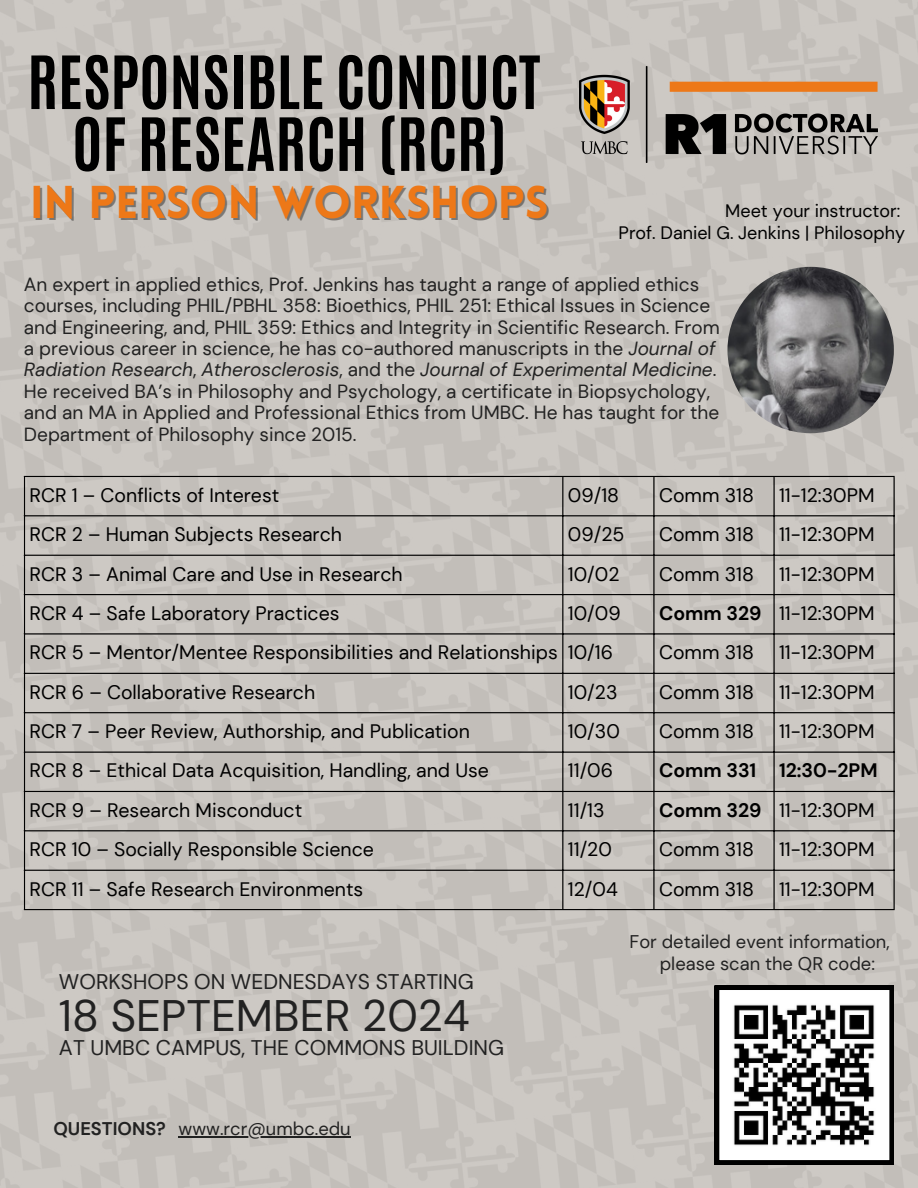
<style>
.page{position:relative;width:918px;height:1188px;background:#c6c2bd}
.page>*{position:absolute;margin:0;border:0;box-sizing:border-box;transform-origin:0 0}
.t1{font:700 62.4px/61.8px "Antonio";color:#000;text-align:center}
.t2{font:900 45px "Lovelo";color:#ed7818}
.t3{font:43.95px "DM Sans";color:#222}
.t4{font:21.15px "DM Sans";color:#222}
.t5{font:19.5px "DM Sans";color:#000}
.t6{font:700 19.5px "DM Sans";color:#000}
.t7{font:19.05px/21.3px "DM Sans";color:#222}
.t8{font:18.3px "DM Sans";color:#222}
.t9{font:700 18.3px "DM Sans";color:#222}
.t10{font:18px "DM Sans";color:#000}
.s1{font-style:italic}
</style>
<div class="page">
<img style="left:579px;top:67px;width:298px;height:96px">
<svg style="left:715px;top:986px;width:179px;height:178px"></svg>
<hr style="left:24px;top:477px;width:1px;height:432px;background:#000">
<hr style="left:562px;top:477px;width:1px;height:432px;background:#000">
<hr style="left:653px;top:477px;width:2px;height:432px;background:#000">
<hr style="left:773px;top:477px;width:2px;height:432px;background:#000">
<hr style="left:894px;top:477px;width:1px;height:432px;background:#000">
<hr style="left:24px;top:476px;width:871px;height:1px;background:#000">
<hr style="left:24px;top:515px;width:871px;height:1px;background:#000">
<hr style="left:24px;top:555px;width:871px;height:1px;background:#000">
<hr style="left:24px;top:594px;width:871px;height:1px;background:#000">
<hr style="left:24px;top:633px;width:871px;height:2px;background:#000">
<hr style="left:24px;top:673px;width:871px;height:1px;background:#000">
<hr style="left:24px;top:712px;width:871px;height:1px;background:#000">
<hr style="left:24px;top:752px;width:871px;height:1px;background:#000">
<hr style="left:24px;top:791px;width:871px;height:1px;background:#000">
<hr style="left:24px;top:830px;width:871px;height:1px;background:#000">
<hr style="left:24px;top:870px;width:871px;height:1px;background:#000">
<hr style="left:24px;top:909px;width:871px;height:1px;background:#000">
<hr style="left:179px;top:1136px;width:172px;height:1px;background:#222">
<img style="left:727px;top:267px;width:167px;height:166px;border-radius:50%">
<h1 class="t1" style="left:27px;top:52px;width:514px">RESPONSIBLE CONDUCT<br>OF RESEARCH (RCR)</h1>
<p class="t2" style="left:30px;top:184px;width:520px">IN PERSON WORKSHOPS</p>
<p class="t10" style="left:725px;top:199px;width:177px">Meet your instructor:</p>
<h6 class="t10" style="left:619px;top:221px;width:288px">Prof. Daniel G. Jenkins | Philosophy</h6>
<h4 class="t7" style="left:24px;top:274px;width:697px">An expert in applied ethics, Prof. Jenkins has taught a range of applied ethics courses, including PHIL/PBHL 358: Bioethics, PHIL 251: Ethical Issues in Science and Engineering, and, PHIL 359: Ethics and Integrity in Scientific Research. From a previous career in science, he has co-authored manuscripts in the <span class="s1">Journal of Radiation Research</span>, <span class="s1">Atherosclerosis</span>, and the <span class="s1">Journal of Experimental Medicine</span>.<br>He received BA’s in Philosophy and Psychology, a certificate in Biopsychology, and an MA in Applied and Professional Ethics from UMBC. He has taught for the Department of Philosophy since 2015.</h4>
<p class="t5" style="left:30px;top:482px;width:251px">RCR 1 – Conflicts of Interest</p>
<p class="t5" style="left:568px;top:482px;width:53px">09/18</p>
<h5 class="t5" style="left:659px;top:482px;width:96px">Comm 318</h5>
<p class="t5" style="left:779px;top:482px;width:97px">11-12:30PM</p>
<p class="t5" style="left:30px;top:522px;width:314px">RCR 2 – Human Subjects Research</p>
<p class="t5" style="left:568px;top:522px;width:58px">09/25</p>
<p class="t5" style="left:659px;top:522px;width:96px">Comm 318</p>
<p class="t5" style="left:779px;top:522px;width:97px">11-12:30PM</p>
<p class="t5" style="left:30px;top:561px;width:375px">RCR 3 – Animal Care and Use in Research</p>
<p class="t5" style="left:568px;top:561px;width:53px">10/02</p>
<p class="t5" style="left:659px;top:561px;width:96px">Comm 318</p>
<p class="t5" style="left:779px;top:561px;width:97px">11-12:30PM</p>
<p class="t5" style="left:30px;top:601px;width:312px">RCR 4 – Safe Laboratory Practices</p>
<p class="t5" style="left:568px;top:601px;width:54px">10/09</p>
<p class="t6" style="left:659px;top:601px;width:104px">Comm 329</p>
<p class="t5" style="left:779px;top:601px;width:97px">11-12:30PM</p>
<p class="t5" style="left:30px;top:640px;width:530px">RCR 5 – Mentor/Mentee Responsibilities and Relationships</p>
<p class="t5" style="left:568px;top:640px;width:47px">10/16</p>
<p class="t5" style="left:659px;top:640px;width:96px">Comm 318</p>
<p class="t5" style="left:779px;top:640px;width:97px">11-12:30PM</p>
<p class="t5" style="left:30px;top:679px;width:287px">RCR 6 – Collaborative Research</p>
<p class="t5" style="left:568px;top:679px;width:51px">10/23</p>
<p class="t5" style="left:659px;top:679px;width:96px">Comm 318</p>
<p class="t5" style="left:779px;top:679px;width:97px">11-12:30PM</p>
<p class="t5" style="left:30px;top:719px;width:442px">RCR 7 – Peer Review, Authorship, and Publication</p>
<p class="t5" style="left:568px;top:719px;width:53px">10/30</p>
<p class="t5" style="left:659px;top:719px;width:96px">Comm 318</p>
<p class="t5" style="left:779px;top:719px;width:97px">11-12:30PM</p>
<p class="t5" style="left:30px;top:758px;width:461px">RCR 8 – Ethical Data Acquisition, Handling, and Use</p>
<p class="t5" style="left:568px;top:758px;width:47px">11/06</p>
<p class="t6" style="left:659px;top:758px;width:99px">Comm 331</p>
<p class="t6" style="left:779px;top:758px;width:100px">12:30-2PM</p>
<p class="t5" style="left:30px;top:797px;width:274px">RCR 9 – Research Misconduct</p>
<p class="t5" style="left:568px;top:797px;width:38px">11/13</p>
<p class="t6" style="left:659px;top:797px;width:104px">Comm 329</p>
<p class="t5" style="left:779px;top:797px;width:97px">11-12:30PM</p>
<p class="t5" style="left:30px;top:837px;width:346px">RCR 10 – Socially Responsible Science</p>
<p class="t5" style="left:568px;top:837px;width:46px">11/20</p>
<p class="t5" style="left:659px;top:837px;width:96px">Comm 318</p>
<p class="t5" style="left:779px;top:837px;width:97px">11-12:30PM</p>
<p class="t5" style="left:30px;top:876px;width:335px">RCR 11 – Safe Research Environments</p>
<p class="t5" style="left:568px;top:876px;width:51px">12/04</p>
<p class="t5" style="left:659px;top:876px;width:96px">Comm 318</p>
<p class="t5" style="left:779px;top:876px;width:97px">11-12:30PM</p>
<p class="t4" style="left:59px;top:968px;width:416px">WORKSHOPS ON WEDNESDAYS STARTING</p>
<p class="t3" style="left:59px;top:988px;width:412px">18 SEPTEMBER 2024</p>
<p class="t4" style="left:59px;top:1034px;width:447px">AT UMBC CAMPUS, THE COMMONS BUILDING</p>
<p class="t9" style="left:53px;top:1117px;width:114px">QUESTIONS?</p>
<p class="t8" style="left:179px;top:1117px;width:174px">www.rcr@umbc.edu</p>
<p class="t8" style="left:630px;top:930px;width:262px">For detailed event information,</p>
<h4 class="t8" style="left:660px;top:952px;width:217px">please scan the QR code:</h4>
</div>
